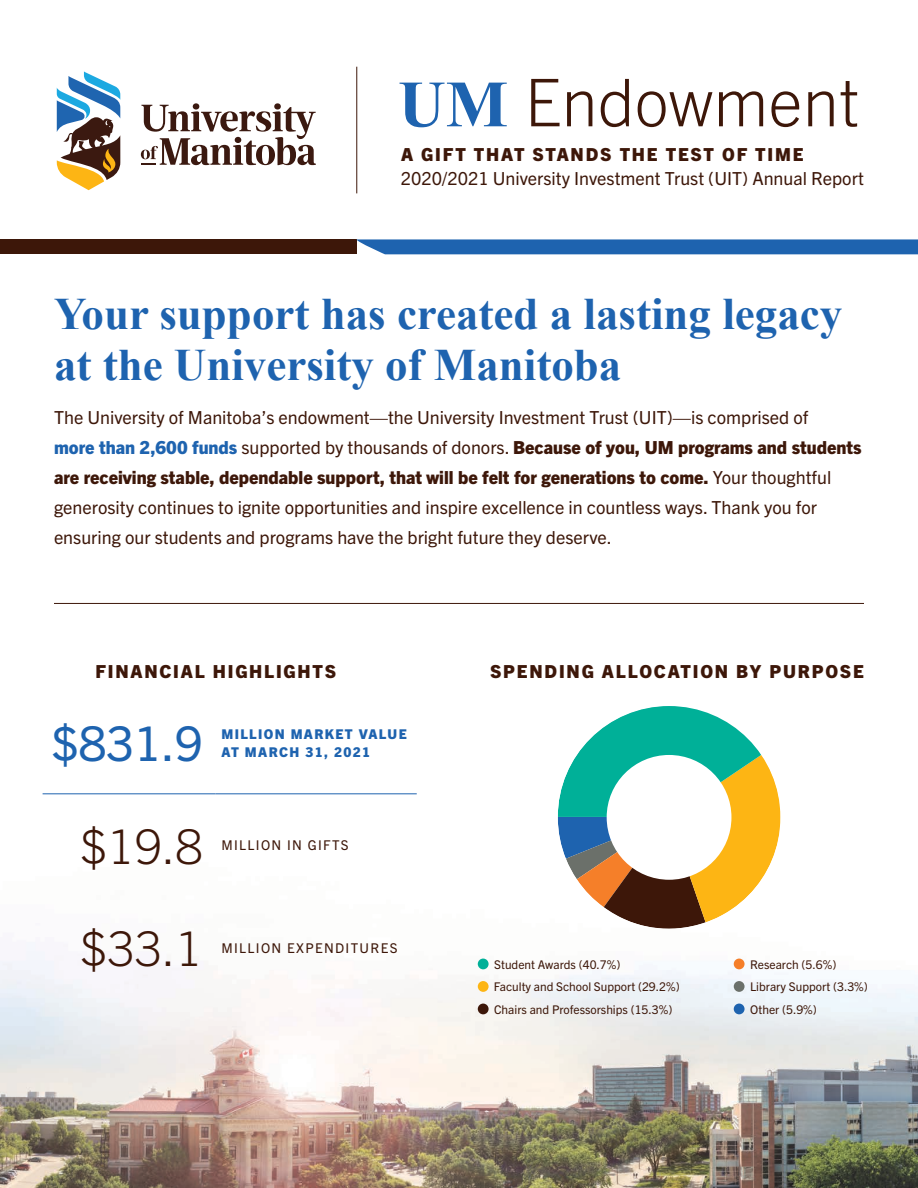
<style>
.page{position:relative;width:918px;height:1188px;background:#fff}
.page>*{position:absolute;margin:0;border:0;box-sizing:border-box;transform-origin:0 0}
.t1{font:300 66px "Trade Gothic Next LT Pro";color:#3d1709}
.t2{font:300 48px "Trade Gothic Next LT Pro";color:#3d1709}
.t3{font:48px "Trade Gothic Next LT Pro";color:#1e63af}
.t4{font:700 45px/51px "Times New Roman";color:#1e63af}
.t5{font:18px/30px "Trade Gothic Next LT Pro";color:#3d1709}
.t6{font:800 18px "Trade Gothic Next LT Pro";letter-spacing:.1em;color:#3d1709}
.t7{font:13.5px "Trade Gothic Next LT Pro";letter-spacing:.1em;color:#3d1709}
.t8{font:800 13.5px/18px "Trade Gothic Next LT Pro";letter-spacing:.1em;color:#1e63af}
.t9{font:12px/22.5px "Trade Gothic Next LT Pro";color:#3d1709}
.s1{font-family:"Times New Roman";font-weight:700;color:#1e63af}
.s2{font-weight:800;color:#1e63af}
.s3{font-weight:800}
</style>
<div class="page">
<img style="left:0;top:793px;width:918px;height:395px">
<svg style="left:141px;top:103px;width:175px;height:62px"></svg>
<svg style="left:56px;top:71px;width:65px;height:120px"></svg>
<hr style="left:54px;top:603px;width:810px;height:1px;background:#3d1709">
<svg style="left:558px;top:706px;width:222px;height:223px"></svg>
<div style="left:478px;top:959px;width:11px;height:10px;background:#00b098;border-radius:50%"></div>
<div style="left:478px;top:981px;width:11px;height:11px;background:#fdb514;border-radius:50%"></div>
<div style="left:478px;top:1004px;width:11px;height:10px;background:#3d1709;border-radius:50%"></div>
<div style="left:734px;top:959px;width:11px;height:10px;background:#f57f29;border-radius:50%"></div>
<div style="left:734px;top:981px;width:11px;height:11px;background:#6b706a;border-radius:50%"></div>
<div style="left:734px;top:1004px;width:11px;height:10px;background:#1e63af;border-radius:50%"></div>
<hr style="left:356px;top:67px;width:1px;height:126px;background:#3d1709">
<hr style="left:43px;top:793px;width:172px;height:1px;background:#1e63af">
<hr style="left:215px;top:793px;width:202px;height:1px;background:#1e63af">
<div style="left:0;top:239px;width:356px;height:15px;background:#3d1709"></div>
<svg style="left:356px;top:239px;width:562px;height:15px;background:#296ab2"></svg>
<h1 class="t1" style="left:398px;top:56px;width:463px"><span class="s1">UM</span> Endowment</h1>
<p class="t6" style="left:401px;top:142px;width:404px">A GIFT THAT STANDS THE TEST OF TIME</p>
<p class="t5" style="left:401px;top:162px;width:465px">2020/2021 University Investment Trust (UIT) Annual Report</p>
<h3 class="t4" style="left:54px;top:288px;width:790px">Your support has created a lasting legacy at the University of Manitoba</h3>
<p class="t5" style="left:54px;top:401px;width:809px">The University of Manitoba’s endowment—the University Investment Trust (UIT)—is comprised of<br><span class="s2">more than 2,600 funds</span> supported by thousands of donors. <span class="s3">Because of you, UM programs and students are receiving stable, dependable support, that will be felt for generations to come.</span> Your thoughtful generosity continues to ignite opportunities and inspire excellence in countless ways. Thank you for ensuring our students and programs have the bright future they deserve.</p>
<p class="t6" style="left:96px;top:659px;width:242px">FINANCIAL HIGHLIGHTS</p>
<p class="t6" style="left:490px;top:659px;width:375px">SPENDING ALLOCATION BY PURPOSE</p>
<h2 class="t3" style="left:51px;top:710px;width:153px">$831.9</h2>
<p class="t8" style="left:221px;top:724px;width:187px">MILLION MARKET VALUE<br>AT MARCH 31, 2021</p>
<h2 class="t2" style="left:80px;top:813px;width:124px">$19.8</h2>
<p class="t7" style="left:221px;top:836px;width:129px">MILLION IN GIFTS</p>
<h2 class="t2" style="left:80px;top:915px;width:124px">$33.1</h2>
<p class="t7" style="left:221px;top:938px;width:178px">MILLION EXPENDITURES</p>
<p class="t9" style="left:494px;top:952px;width:187px">Student Awards (40.7%)<br>Faculty and School Support (29.2%)<br>Chairs and Professorships (15.3%)</p>
<p class="t9" style="left:750px;top:952px;width:119px">Research (5.6%)<br>Library Support (3.3%)<br>Other (5.9%)</p>
</div>
